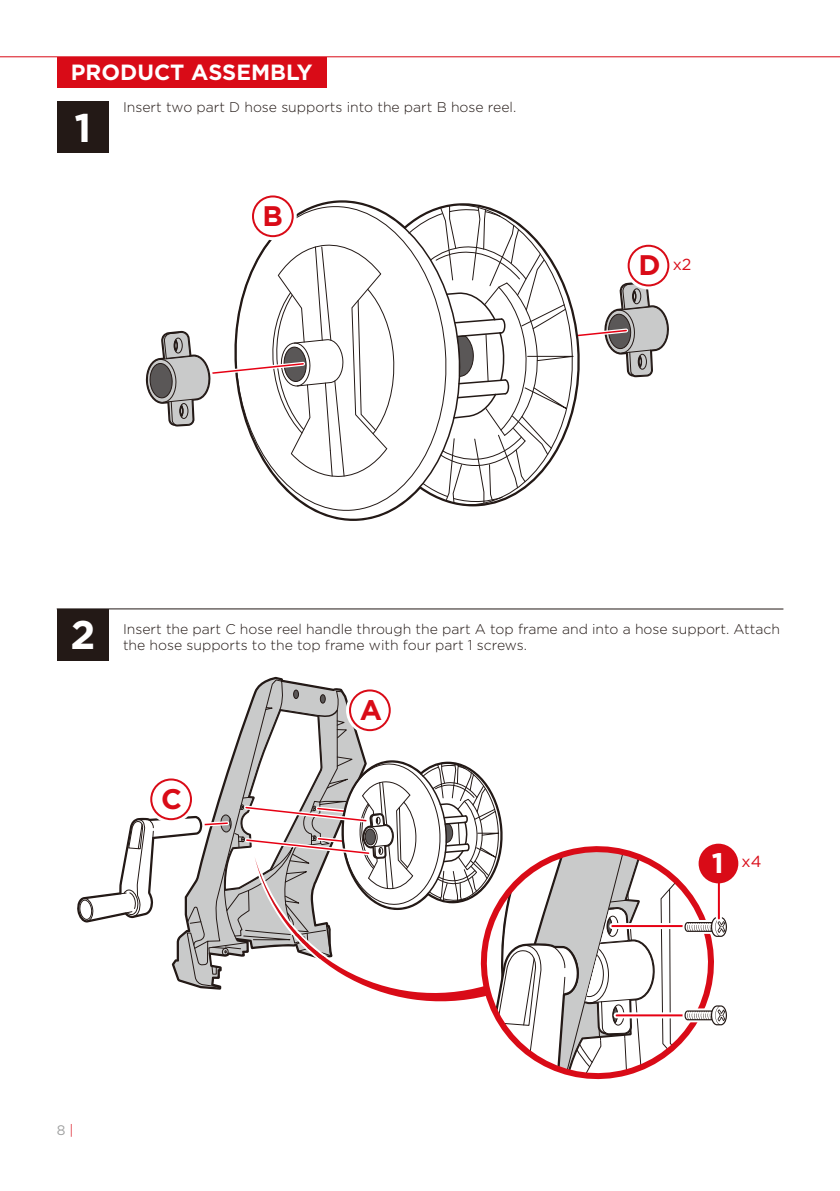
<style>
.page{position:relative;width:840px;height:1191px;background:#fff}
.page>*{position:absolute;margin:0;border:0;box-sizing:border-box;transform-origin:0 0}
.t1{font:700 40px "Gotham";color:#fff}
.t2{font:700 28.2px "Gotham";color:#d90b17}
.t3{font:700 22px "Gotham";color:#fff}
.t4{font:16px "Gotham";color:#d90b17}
.t5{font:300 14px/16.8px "Gotham";color:#231916}
.t6{font:13.8px "Gotham";color:#9fa0a0}
.s1{font-weight:700;font-size:28.2px}
.s2{font-weight:700;font-size:28.2px;color:#fff}
.s3{font-weight:300;color:#d90b17}
</style>
<div class="page">
<div style="left:57px;top:57px;width:269px;height:30px;background:#d90b17"></div>
<hr style="left:0;top:56px;width:839px;height:1px;background:#d90b17">
<hr style="left:57px;top:608px;width:726px;height:1px;background:#231916">
<div style="left:57px;top:101px;width:52px;height:52px;background:#231916"></div>
<div style="left:57px;top:609px;width:52px;height:51px;background:#231916"></div>
<svg style="left:275px;top:219px;width:133px;height:296px"></svg>
<svg style="left:145px;top:196px;width:251px;height:282px"></svg>
<div style="left:252px;top:195px;width:41px;height:42px;border:2px solid #d90b17;border-radius:50%"></div>
<svg style="left:408px;top:204px;width:262px;height:301px"></svg>
<div style="left:627px;top:245px;width:42px;height:41px;border:2px solid #d90b17;border-radius:50%"></div>
<svg style="left:77px;top:679px;width:651px;height:397px"></svg>
<div style="left:349px;top:689px;width:41px;height:42px;border:2px solid #d90b17;border-radius:50%"></div>
<svg style="left:715px;top:883px;width:6px;height:35px"></svg>
<hr style="left:717px;top:846px;width:2px;height:72px;background:#e60013">
<div style="left:698px;top:843px;width:40px;height:40px;background:#d90b17;border-radius:50%"></div>
<h3 class="t3" style="left:71px;top:58px;width:243px">PRODUCT ASSEMBLY</h3>
<h1 class="t1" style="left:74px;top:101px;width:18px">1</h1>
<p class="t5" style="left:123px;top:98px;width:394px">Insert two part D hose supports into the part B hose reel.</p>
<h2 class="t2" style="left:262px;top:197px;width:22px">B</h2>
<p class="t4" style="left:638px;top:254px;width:54px"><span class="s1">D</span> x2</p>
<h1 class="t1" style="left:70px;top:608px;width:26px">2</h1>
<p class="t5" style="left:123px;top:620px;width:658px">Insert the part C hose reel handle through the part A top frame and into a hose support. Attach the hose supports to the top frame with four part 1 screws.</p>
<h2 class="t2" style="left:161px;top:780px;width:22px">C</h2>
<h2 class="t2" style="left:359px;top:691px;width:24px">A</h2>
<p class="t4" style="left:711px;top:851px;width:51px"><span class="s2">1</span> x4</p>
<p class="t6" style="left:57px;top:1121px;width:18px">8 <span class="s3">|</span></p>
</div>
